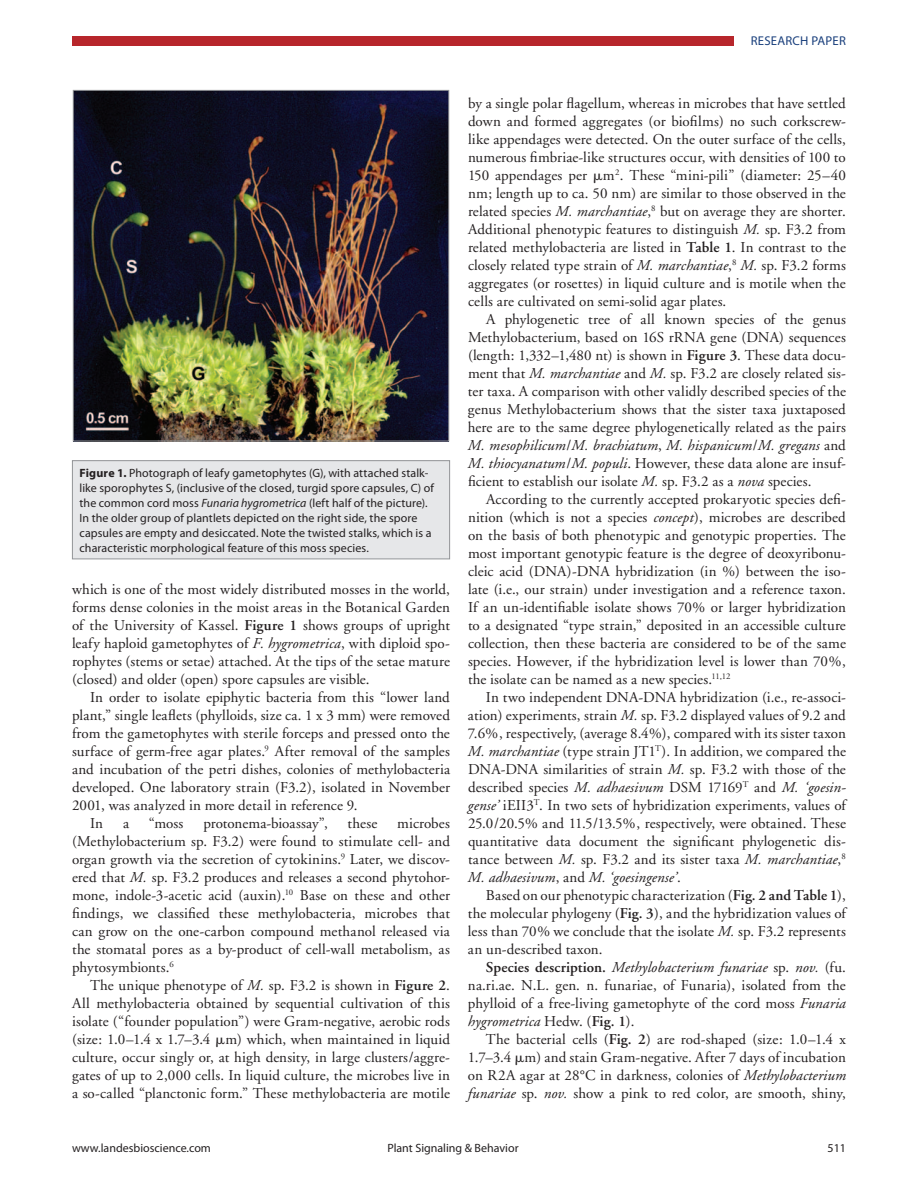
<style>
.page{position:relative;width:918px;height:1188px;background:#fff}
.page>*{position:absolute;margin:0;border:0;box-sizing:border-box;transform-origin:0 0}
.t1{font:15px/18px "Adobe Garamond";letter-spacing:.005em;color:#231f20;text-align:justify}
.t2{font:12.75px "Myriad Pro";letter-spacing:.02em;color:#193f7c}
.t3{font:12px/15px "Myriad Pro";letter-spacing:.005em;color:#231f20}
.s1{font-weight:700}
.s2{font-style:italic}
.s3{font-weight:600}
.s4{font-family:"Universal Std Greekw Math Pi"}
</style>
<div class="page">
<div style="left:72px;top:36px;width:662px;height:10px;background:#b7262b"></div>
<div style="left:72px;top:461px;width:378px;height:98px;background:#e6e7e9"></div>
<div style="left:72px;top:460px;width:378px;height:99px;border:1px solid #939598"></div>
<img style="left:75px;top:92px;width:372px;height:347px">
<div style="left:73px;top:90px;width:376px;height:351px;border:1px solid #939598"></div>
<p class="t2" style="left:751px;top:33px;width:36px">research</p>
<p class="t2" style="left:811px;top:33px;width:3px">pap</p>
<p class="t2" style="left:832px;top:33px;width:12px">er</p>
<p class="t3" style="left:80px;top:465px;width:356px"><span class="s1">Figure 1.</span> Photograph of leafy gametophytes (G), with attached stalk&shy;like sporophytes S, (inclusive of the closed, turgid spore capsules, C) of the common cord moss <span class="s2">Funaria hygrometrica</span> (left half of the picture).<br>In the older group of plantlets depicted on the right side, the spore capsules are empty and desiccated. Note the twisted stalks, which is a characteristic morphological feature of this moss species.</p>
<p class="t1" style="left:72px;top:581px;width:380px">which is one of the most widely distributed mosses in the world, forms dense colonies in the moist areas in the Botanical Garden of the University of Kassel. <span class="s3">Figure 1</span> shows groups of upright leafy haploid gametophytes of <span class="s2">F. hygrometrica</span>, with diploid spo&shy;rophytes (stems or setae) attached. At the tips of the setae mature (closed) and older (open) spore capsules are visible.</p>
<p class="t1" style="left:90px;top:689px;width:361px">In order to isolate epiphytic bacteria from this “lower land</p>
<p class="t1" style="left:72px;top:707px;width:380px">plant,” single leaflets (phylloids, size ca. 1 x 3 mm) were removed</p>
<p class="t1" style="left:72px;top:725px;width:379px">from the gametophytes with sterile forceps and pressed onto the</p>
<p class="t1" style="left:72px;top:743px;width:380px">surface of germ-free agar plates.<sup>9</sup> After removal of the samples</p>
<p class="t1" style="left:72px;top:761px;width:380px">and incubation of the petri dishes, colonies of methylobacteria</p>
<p class="t1" style="left:72px;top:779px;width:379px">developed. One laboratory strain (F3.2), isolated in November</p>
<p class="t1" style="left:72px;top:797px;width:287px">2001, was analyzed in more detail in reference 9.</p>
<p class="t1" style="left:90px;top:815px;width:15px">In</p>
<p class="t1" style="left:123px;top:815px;width:8px">a</p>
<p class="t1" style="left:149px;top:815px;width:36px">“moss</p>
<p class="t1" style="left:203px;top:815px;width:126px">protonema-bioassay”,</p>
<p class="t1" style="left:348px;top:815px;width:31px">these</p>
<p class="t1" style="left:72px;top:815px;width:380px;text-indent:325px">microbes (Methylobacterium sp. F3.2) were found to stimulate cell- and organ growth via the secretion of cytokinins.<sup>9</sup> Later, we discov&shy;ered that <span class="s2">M.</span> sp. F3.2 produces and releases a second phytohor&shy;mone, indole-3-acetic acid (auxin).<sup>10</sup> Base on these and other findings, we classified these methylobacteria, microbes that can grow on the one-carbon compound methanol released via the stomatal pores as a by-product of cell-wall metabolism, as phytosymbionts.<sup>6</sup></p>
<p class="t1" style="left:72px;top:977px;width:379px;text-indent:18px">The unique phenotype of <span class="s2">M.</span> sp. F3.2 is shown in <span class="s3">Figure 2</span>.<br>All methylobacteria obtained by sequential cultivation of this isolate (“founder population”) were Gram-negative, aerobic rods (size: 1.0–1.4 x 1.7–3.4 <span class="s4">μ</span>m) which, when maintained in liquid culture, occur singly or, at high density, in large clusters/aggre&shy;gates of up to 2,000 cells. In liquid culture, the microbes live in a so-called “planctonic form.” These methylobacteria are motile</p>
<p class="t1" style="left:468px;top:95px;width:380px">by a single polar flagellum, whereas in microbes that have settled down and formed aggregates (or biofilms) no such corkscrew&shy;like appendages were detected. On the outer surface of the cells, numerous fimbriae-like structures occur, with densities of 100 to 150 appendages per <span class="s4">μ</span>m<sup>2</sup>. These “mini-pili” (diameter: 25–40 nm; length up to ca. 50 nm) are similar to those observed in the related species <span class="s2">M. marchantiae</span>,<sup>8</sup> but on average they are shorter.<br>Additional phenotypic features to distinguish <span class="s2">M.</span> sp. F3.2 from related methylobacteria are listed in <span class="s3">Table 1</span>. In contrast to the closely related type strain of <span class="s2">M. marchantiae</span>,<sup>8</sup> <span class="s2">M.</span> sp. F3.2 forms aggregates (or rosettes) in liquid culture and is motile when the cells are cultivated on semi-solid agar plates.</p>
<p class="t1" style="left:468px;top:311px;width:379px;text-indent:18px">A phylogenetic tree of all known species of the genus Methylobacterium, based on 16S rRNA gene (DNA) sequences (length: 1,332–1,480 nt) is shown in <span class="s3">Figure 3</span>. These data docu&shy;ment that <span class="s2">M. marchantiae</span> and <span class="s2">M.</span> sp. F3.2 are closely related sis&shy;ter taxa. A comparison with other validly described species of the genus Methylobacterium shows that the sister taxa juxtaposed here are to the same degree phylogenetically related as the pairs <span class="s2">M. mesophilicum</span>/<span class="s2">M. brachiatum</span>, <span class="s2">M. hispanicum</span>/<span class="s2">M. gregans</span> and <span class="s2">M. thiocyanatum</span>/<span class="s2">M. populi</span>. However, these data alone are insuf&shy;ficient to establish our isolate <span class="s2">M.</span> sp. F3.2 as a <span class="s2">nova</span> species.</p>
<p class="t1" style="left:468px;top:491px;width:379px;text-indent:18px">According to the currently accepted prokaryotic species defi&shy;nition (which is not a species <span class="s2">concept</span>), microbes are described on the basis of both phenotypic and genotypic properties. The most important genotypic feature is the degree of deoxyribonu&shy;cleic acid (DNA)-DNA hybridization (in %) between the iso&shy;late (i.e., our strain) under investigation and a reference taxon.<br>If an un-identifiable isolate shows 70% or larger hybridization to a designated “type strain,” deposited in an accessible culture collection, then these bacteria are considered to be of the same species. However, if the hybridization level is lower than 70%, the isolate can be named as a new species.<sup>11,12</sup></p>
<p class="t1" style="left:468px;top:689px;width:379px;text-indent:18px">In two independent DNA-DNA hybridization (i.e., re-associ&shy;ation) experiments, strain <span class="s2">M.</span> sp. F3.2 displayed values of 9.2 and 7.6%, respectively, (average 8.4%), compared with its sister taxon <span class="s2">M. marchantiae</span> (type strain JT1<sup>T</sup>). In addition, we compared the DNA-DNA similarities of strain <span class="s2">M.</span> sp. F3.2 with those of the described species <span class="s2">M. adhaesivum</span> DSM 17169<sup>T</sup> and <span class="s2">M. ‘goesin&shy;gense’</span> iEII3<sup>T</sup>. In two sets of hybridization experiments, values of 25.0/20.5% and 11.5/13.5%, respectively, were obtained. These quantitative data document the significant phylogenetic dis&shy;tance between <span class="s2">M.</span> sp. F3.2 and its sister taxa <span class="s2">M. marchantiae</span>,<sup>8<br></sup><span class="s2">M. adhaesivum</span>, and <span class="s2">M. ‘goesingense’</span>.</p>
<p class="t1" style="left:468px;top:887px;width:379px;text-indent:18px">Based on our phenotypic characterization (<span class="s3">Fig. 2 and Table 1</span>), the molecular phylogeny (<span class="s3">Fig. 3</span>), and the hybridization values of less than 70% we conclude that the isolate <span class="s2">M.</span> sp. F3.2 represents an un-described taxon.</p>
<p class="t1" style="left:468px;top:959px;width:379px;text-indent:18px"><span class="s3">Species description.</span> <span class="s2">Methylobacterium funariae</span> sp. <span class="s2">nov.</span> (fu. na.ri.ae. N.L. gen. n. funariae, of Funaria), isolated from the phylloid of a free-living gametophyte of the cord moss <span class="s2">Funaria hygrometrica</span> Hedw. (<span class="s3">Fig. 1</span>).</p>
<p class="t1" style="left:468px;top:1031px;width:380px;text-indent:18px">The bacterial cells (<span class="s3">Fig. 2</span>) are rod-shaped (size: 1.0–1.4 x 1.7–3.4 <span class="s4">μ</span>m) and stain Gram-negative. After 7 days of incubation on R2A agar at 28°C in darkness, colonies of <span class="s2">Methylobacterium funariae</span> sp. <span class="s2">nov.</span> show a pink to red color, are smooth, shiny,</p>
<p class="t3" style="left:72px;top:1140px;width:140px">www.landesbioscience.com</p>
<p class="t3" style="left:387px;top:1140px;width:133px">Plant Signaling &amp; Behavior</p>
<p class="t3" style="left:828px;top:1140px;width:20px">511</p>
</div>
